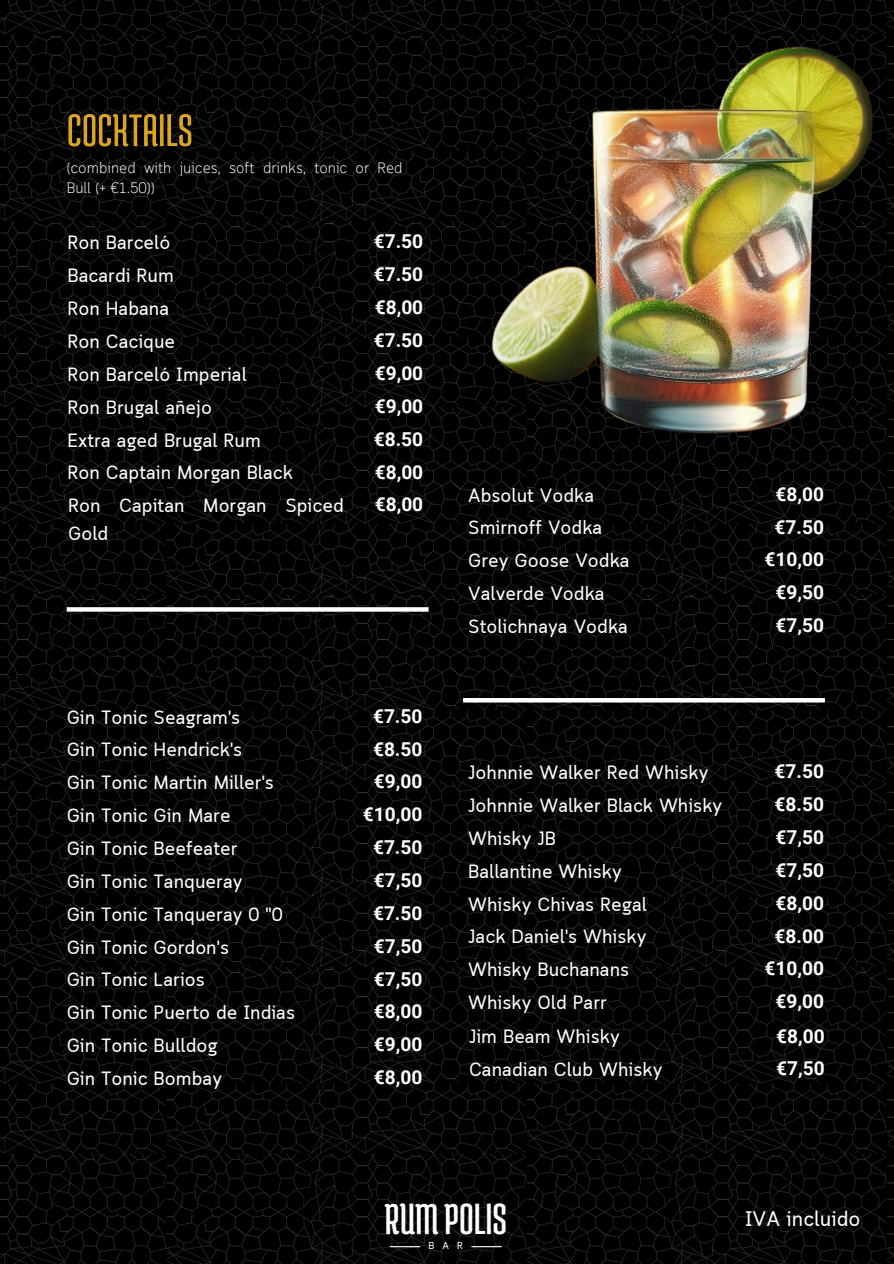
<style>
.page{position:relative;width:894px;height:1264px;background:#fff}
.page>*{position:absolute;margin:0;border:0;box-sizing:border-box;transform-origin:0 0}
.t1{font:46.5px "Medula One";color:#fff}
.t2{font:700 21px "Cloud Loop";color:#fff}
.t3{font:700 19.2px/27.5px "Cloud Loop";color:#fff}
.t4{font:700 19.2px "Roboto";color:#fff}
.t5{font:15px/20.2px "Cloud Loop";color:#fff}
.t6{font:700 10.05px "Cloud Loop";color:#fff}
</style>
<div class="page">
<img style="left:0;top:0;width:893px;height:1263px">
<hr style="left:390px;top:1246px;width:30px;height:1px;background:#fff">
<hr style="left:471px;top:1246px;width:30px;height:1px;background:#fff">
<svg style="left:67px;top:607px;width:361px;height:4px"></svg>
<hr style="left:463px;top:698px;width:361px;height:4px;background:#fff">
<img style="left:402px;top:0;width:491px;height:483px">
<img style="left:56px;top:102px;width:149px;height:60px">
<h2 class="t5" style="left:67px;top:159px;width:337px">(combined with juices, soft drinks, tonic or Red<br>Bull (+ €1.50))</h2>
<h4 class="t3" style="left:67px;top:231px;width:104px">Ron Barceló</h4>
<h4 class="t4" style="left:374px;top:231px;width:51px">€7.50</h4>
<h2 class="t3" style="left:67px;top:263px;width:108px">Bacardi Rum</h2>
<h2 class="t4" style="left:374px;top:263px;width:51px">€7.50</h2>
<p class="t3" style="left:67px;top:296px;width:103px">Ron Habana</p>
<h4 class="t4" style="left:374px;top:296px;width:50px">€8,00</h4>
<h4 class="t3" style="left:67px;top:329px;width:109px">Ron Cacique</h4>
<h4 class="t4" style="left:374px;top:329px;width:51px">€7.50</h4>
<h4 class="t3" style="left:67px;top:362px;width:181px">Ron Barceló Imperial</h4>
<h4 class="t4" style="left:374px;top:362px;width:50px">€9,00</h4>
<h4 class="t3" style="left:67px;top:395px;width:146px">Ron Brugal añejo</h4>
<h4 class="t4" style="left:374px;top:395px;width:50px">€9,00</h4>
<h4 class="t3" style="left:67px;top:428px;width:195px">Extra aged Brugal Rum</h4>
<h4 class="t4" style="left:374px;top:428px;width:51px">€8.50</h4>
<h4 class="t3" style="left:67px;top:461px;width:227px">Ron Captain Morgan Black</h4>
<h4 class="t4" style="left:374px;top:461px;width:50px">€8,00</h4>
<h4 class="t3" style="left:68px;top:493px;width:277px">Ron Capitan Morgan Spiced<br>Gold</h4>
<h4 class="t4" style="left:374px;top:493px;width:50px">€8,00</h4>
<h2 class="t3" style="left:67px;top:705px;width:175px">Gin Tonic Seagram's</h2>
<h2 class="t4" style="left:373px;top:705px;width:51px">€7.50</h2>
<h2 class="t3" style="left:67px;top:737px;width:177px">Gin Tonic Hendrick's</h2>
<h2 class="t4" style="left:373px;top:737px;width:51px">€8.50</h2>
<h2 class="t3" style="left:67px;top:770px;width:209px">Gin Tonic Martin Miller's</h2>
<h2 class="t4" style="left:374px;top:770px;width:50px">€9,00</h2>
<h2 class="t3" style="left:67px;top:803px;width:165px">Gin Tonic Gin Mare</h2>
<h2 class="t4" style="left:363px;top:803px;width:61px">€10,00</h2>
<h2 class="t3" style="left:67px;top:836px;width:172px">Gin Tonic Beefeater</h2>
<h2 class="t4" style="left:373px;top:836px;width:51px">€7.50</h2>
<h2 class="t3" style="left:67px;top:869px;width:177px">Gin Tonic Tanqueray</h2>
<h2 class="t4" style="left:374px;top:869px;width:50px">€7,50</h2>
<h2 class="t3" style="left:67px;top:902px;width:217px">Gin Tonic Tanqueray 0 "0</h2>
<h2 class="t4" style="left:373px;top:902px;width:51px">€7.50</h2>
<h2 class="t3" style="left:67px;top:935px;width:164px">Gin Tonic Gordon's</h2>
<h2 class="t4" style="left:374px;top:934px;width:50px">€7,50</h2>
<h2 class="t3" style="left:67px;top:967px;width:140px">Gin Tonic Larios</h2>
<h2 class="t4" style="left:374px;top:967px;width:50px">€7,50</h2>
<h2 class="t3" style="left:67px;top:1000px;width:230px">Gin Tonic Puerto de Indias</h2>
<h2 class="t4" style="left:374px;top:1000px;width:50px">€8,00</h2>
<h2 class="t3" style="left:67px;top:1033px;width:152px">Gin Tonic Bulldog</h2>
<h2 class="t4" style="left:374px;top:1033px;width:50px">€9,00</h2>
<h2 class="t3" style="left:67px;top:1066px;width:157px">Gin Tonic Bombay</h2>
<h2 class="t4" style="left:374px;top:1066px;width:50px">€8,00</h2>
<h2 class="t3" style="left:468px;top:483px;width:127px">Absolut Vodka</h2>
<h2 class="t4" style="left:775px;top:483px;width:50px">€8,00</h2>
<h2 class="t3" style="left:468px;top:516px;width:135px">Smirnoff Vodka</h2>
<h2 class="t4" style="left:774px;top:515px;width:51px">€7.50</h2>
<h2 class="t3" style="left:468px;top:548px;width:163px">Grey Goose Vodka</h2>
<h2 class="t4" style="left:764px;top:548px;width:61px">€10,00</h2>
<h2 class="t3" style="left:468px;top:581px;width:138px">Valverde Vodka</h2>
<h2 class="t4" style="left:775px;top:581px;width:50px">€9,50</h2>
<h2 class="t3" style="left:468px;top:614px;width:161px">Stolichnaya Vodka</h2>
<h2 class="t4" style="left:775px;top:614px;width:50px">€7,50</h2>
<h4 class="t3" style="left:468px;top:760px;width:242px">Johnnie Walker Red Whisky</h4>
<h4 class="t4" style="left:774px;top:760px;width:51px">€7.50</h4>
<h4 class="t3" style="left:468px;top:793px;width:255px">Johnnie Walker Black Whisky</h4>
<h4 class="t4" style="left:774px;top:793px;width:51px">€8.50</h4>
<h4 class="t3" style="left:468px;top:826px;width:89px">Whisky JB</h4>
<h4 class="t4" style="left:775px;top:826px;width:50px">€7,50</h4>
<h4 class="t3" style="left:468px;top:859px;width:155px">Ballantine Whisky</h4>
<h4 class="t4" style="left:775px;top:859px;width:50px">€7,50</h4>
<h4 class="t3" style="left:468px;top:892px;width:180px">Whisky Chivas Regal</h4>
<p class="t4" style="left:775px;top:892px;width:50px">€8,00</p>
<h2 class="t3" style="left:468px;top:924px;width:180px">Jack Daniel's Whisky</h2>
<h2 class="t4" style="left:774px;top:924px;width:51px">€8.00</h2>
<h2 class="t3" style="left:468px;top:957px;width:162px">Whisky Buchanans</h2>
<h2 class="t4" style="left:764px;top:957px;width:61px">€10,00</h2>
<h2 class="t3" style="left:468px;top:990px;width:140px">Whisky Old Parr</h2>
<h2 class="t4" style="left:775px;top:990px;width:50px">€9,00</h2>
<h2 class="t3" style="left:469px;top:1024px;width:152px">Jim Beam Whisky</h2>
<h2 class="t4" style="left:776px;top:1024px;width:50px">€8,00</h2>
<h2 class="t3" style="left:469px;top:1057px;width:195px">Canadian Club Whisky</h2>
<h2 class="t4" style="left:776px;top:1057px;width:50px">€7,50</h2>
<p class="t1" style="left:384px;top:1194px;width:124px">RUMPOLIS</p>
<h5 class="t6" style="left:428px;top:1239px;width:36px">BAR</h5>
<h2 class="t2" style="left:745px;top:1206px;width:117px">IVA incluido</h2>
</div>
